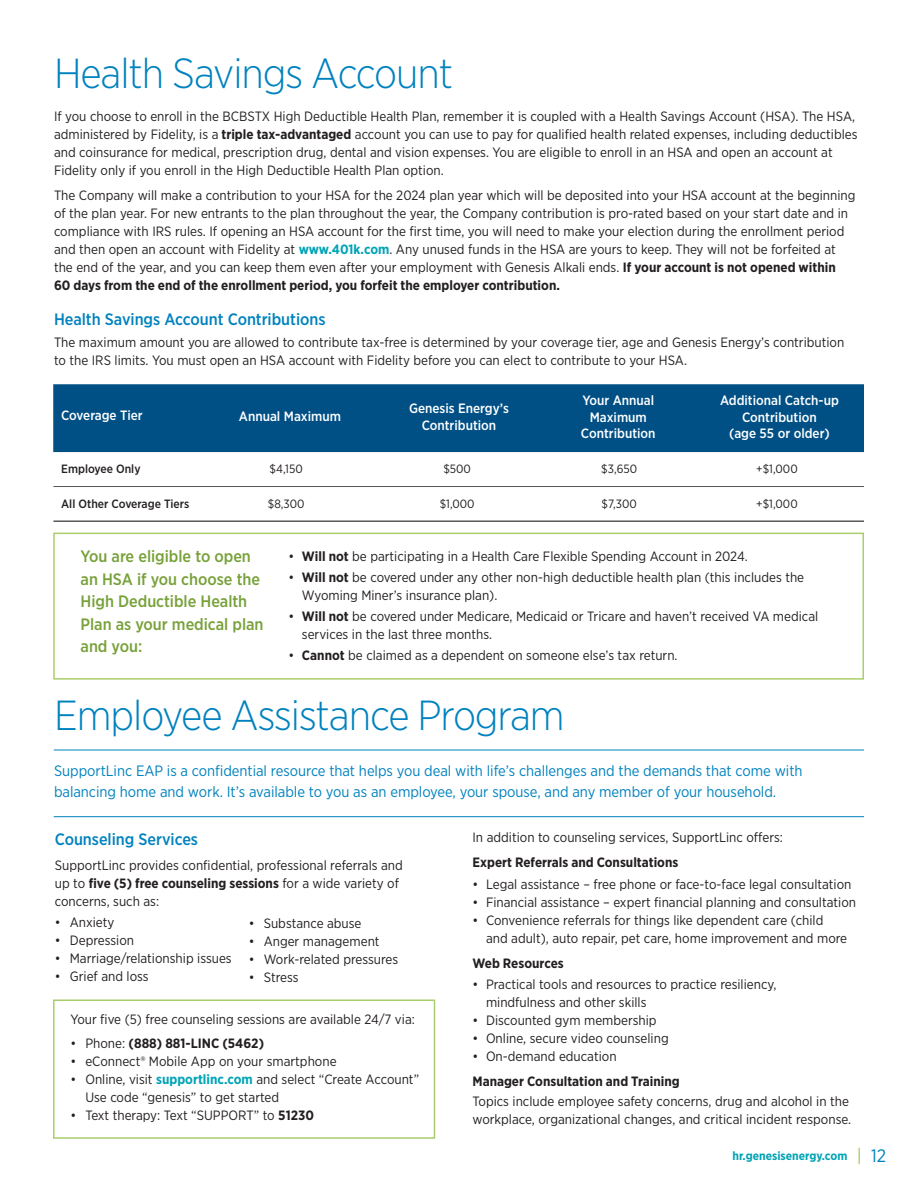
<style>
.page{position:relative;width:918px;height:1188px;background:#fff}
.page>*{position:absolute;margin:0;border:0;box-sizing:border-box;transform-origin:0 0}
.t1{font:300 42px "Gotham Narrow";letter-spacing:-.025em;color:#0082be}
.t2{font:500 16.5px/22.5px "Gotham Narrow";letter-spacing:-.005em;color:#77a139}
.t3{font:500 16.5px "Gotham Narrow";letter-spacing:-.005em;color:#0082be}
.t4{font:15px/21px "Gotham Narrow";letter-spacing:-.005em;color:#0082be}
.t5{font:13.5px/18px "Gotham Narrow";color:#231f20}
.t6{font:500 13.5px/16.5px "Gotham Narrow";color:#fff;text-align:center}
.t7{font:700 13.5px "Gotham Narrow";color:#231f20}
.t8{font:12px "Gotham Narrow";color:#231f20}
.t9{font:500 12px "Gotham Narrow";color:#231f20}
.t10{font:700 12px "Gotham Narrow";color:#00a4b5}
.s1{font-weight:700}
.s2{font-weight:700;color:#00a4b5}
.s3{font-weight:400}
.s4{font-weight:400;font-size:18px;color:#94c547}
.s5{font-weight:400;font-size:18px;color:#0082be}
</style>
<div class="page">
<div style="left:53px;top:533px;width:811px;height:147px;border:2px solid #a9ce6b"></div>
<div style="left:53px;top:384px;width:811px;height:68px;background:#005086"></div>
<hr style="left:53px;top:486px;width:811px;height:1px;background:#58595b">
<hr style="left:53px;top:520px;width:811px;height:2px;background:#58595b">
<hr style="left:54px;top:750px;width:810px;height:1px;background:#0082be">
<hr style="left:54px;top:816px;width:810px;height:1px;background:#0082be">
<div style="left:53px;top:1000px;width:382px;height:139px;border:2px solid #a9ce6b"></div>
<h1 class="t1" style="left:54px;top:47px;width:401px">Health Savings Account</h1>
<p class="t5" style="left:54px;top:107px;width:805px">If you choose to enroll in the BCBSTX High Deductible Health Plan, remember it is coupled with a Health Savings Account (HSA). The HSA, administered by Fidelity, is a <span class="s1">triple tax-advantaged</span> account you can use to pay for qualified health related expenses, including deductibles and coinsurance for medical, prescription drug, dental and vision expenses. You are eligible to enroll in an HSA and open an account at Fidelity only if you enroll in the High Deductible Health Plan option.</p>
<p class="t5" style="left:54px;top:186px;width:803px">The Company will make a contribution to your HSA for the 2024 plan year which will be deposited into your HSA account at the beginning of the plan year. For new entrants to the plan throughout the year, the Company contribution is pro-rated based on your start date and in compliance with IRS rules. If opening an HSA account for the first time, you will need to make your election during the enrollment period and then open an account with Fidelity at <span class="s2">www.401k.com</span>. Any unused funds in the HSA are yours to keep. They will not be forfeited at the end of the year, and you can keep them even after your employment with Genesis Alkali ends. <span class="s1">If your account is not opened within 60 days from the end of the enrollment period, you forfeit the employer contribution.</span></p>
<p class="t3" style="left:54px;top:308px;width:273px">Health Savings Account Contributions</p>
<p class="t5" style="left:54px;top:333px;width:792px">The maximum amount you are allowed to contribute tax-free is determined by your coverage tier, age and Genesis Energy’s contribution to the IRS limits. You must open an HSA account with Fidelity before you can elect to contribute to your HSA.</p>
<p class="t6" style="left:61px;top:407px;width:83px">Coverage Tier</p>
<p class="t6" style="left:409px;top:400px;width:101px">Genesis Energy’s<br>Contribution</p>
<p class="t6" style="left:581px;top:392px;width:76px">Your Annual<br>Maximum<br>Contribution</p>
<p class="t6" style="left:720px;top:392px;width:120px">Additional Catch-up<br>Contribution<br>(age 55 or older)</p>
<p class="t6" style="left:239px;top:408px;width:104px">Annual Maximum</p>
<p class="t9" style="left:61px;top:461px;width:81px">Employee Only</p>
<p class="t8" style="left:270px;top:462px;width:35px">$4,150</p>
<p class="t8" style="left:443px;top:462px;width:29px">$500</p>
<p class="t8" style="left:601px;top:462px;width:37px">$3,650</p>
<p class="t8" style="left:756px;top:462px;width:43px">+$1,000</p>
<p class="t9" style="left:61px;top:496px;width:130px">All Other Coverage Tiers</p>
<p class="t8" style="left:268px;top:496px;width:38px">$8,300</p>
<p class="t8" style="left:440px;top:496px;width:36px">$1,000</p>
<p class="t8" style="left:602px;top:496px;width:37px">$7,300</p>
<p class="t8" style="left:756px;top:496px;width:43px">+$1,000</p>
<p class="t2" style="left:81px;top:545px;width:184px">You are eligible to open an HSA if you choose the<br>High Deductible Health<br>Plan as your medical plan and you:</p>
<p class="t5" style="left:288px;top:547px;width:461px">• <span class="s1">Will not</span> be participating in a Health Care Flexible Spending Account in 2024.</p>
<p class="t5" style="left:302px;top:568px;width:504px;text-indent:-14px">• <span class="s1">Will not</span> be covered under any other non-high deductible health plan (this includes the<br>Wyoming Miner’s insurance plan).</p>
<p class="t5" style="left:302px;top:607px;width:518px;text-indent:-14px">• <span class="s1">Will not</span> be covered under Medicare, Medicaid or Tricare and haven’t received VA medical services in the last three months.</p>
<p class="t5" style="left:288px;top:646px;width:391px">• <span class="s1">Cannot</span> be claimed as a dependent on someone else’s tax return.</p>
<h1 class="t1" style="left:54px;top:689px;width:512px">Employee Assistance Program</h1>
<p class="t4" style="left:54px;top:760px;width:750px">SupportLinc EAP is a confidential resource that helps you deal with life’s challenges and the demands that come with balancing home and work. It’s available to you as an employee, your spouse, and any member of your household.</p>
<p class="t3" style="left:55px;top:828px;width:145px">Counseling Services</p>
<p class="t5" style="left:55px;top:856px;width:350px">SupportLinc provides confidential, professional referrals and up to <span class="s1">five (5) free counseling sessions</span> for a wide variety of concerns, such as:</p>
<p class="t5" style="left:55px;top:913px;width:61px">• Anxiety</p>
<p class="t5" style="left:55px;top:931px;width:81px">• Depression</p>
<p class="t5" style="left:55px;top:949px;width:178px">• Marriage/relationship issues</p>
<p class="t5" style="left:55px;top:967px;width:95px">• Grief and loss</p>
<p class="t5" style="left:249px;top:914px;width:114px">• Substance abuse</p>
<p class="t5" style="left:249px;top:932px;width:132px">• Anger management</p>
<p class="t5" style="left:249px;top:950px;width:151px">• Work-related pressures</p>
<p class="t5" style="left:249px;top:968px;width:51px">• Stress</p>
<p class="t5" style="left:70px;top:1010px;width:346px">Your five (5) free counseling sessions are available 24/7 via:</p>
<p class="t7" style="left:70px;top:1034px;width:195px"><span class="s3">• Phone:</span> (888) 881-LINC (5462)</p>
<p class="t5" style="left:70px;top:1052px;width:268px">• eConnect® Mobile App on your smartphone</p>
<p class="t5" style="left:85px;top:1070px;width:335px;text-indent:-15px">• Online, visit <span class="s2">supportlinc.com</span> and select “Create Account”<br>Use code “genesis” to get started</p>
<p class="t5" style="left:70px;top:1106px;width:245px">• Text therapy: Text “SUPPORT” to <span class="s1">51230</span></p>
<p class="t5" style="left:472px;top:828px;width:312px">In addition to counseling services, SupportLinc offers:</p>
<p class="t7" style="left:472px;top:854px;width:207px">Expert Referrals and Consultations</p>
<p class="t5" style="left:472px;top:875px;width:380px">• Legal assistance – free phone or face-to-face legal consultation</p>
<p class="t5" style="left:472px;top:893px;width:385px">• Financial assistance – expert financial planning and consultation</p>
<p class="t5" style="left:486px;top:911px;width:363px;text-indent:-14px">• Convenience referrals for things like dependent care (child and adult), auto repair, pet care, home improvement and more</p>
<p class="t7" style="left:472px;top:955px;width:93px">Web Resources</p>
<p class="t5" style="left:486px;top:975px;width:292px;text-indent:-14px">• Practical tools and resources to practice resiliency, mindfulness and other skills</p>
<p class="t5" style="left:472px;top:1011px;width:186px">• Discounted gym membership</p>
<p class="t5" style="left:472px;top:1029px;width:198px">• Online, secure video counseling</p>
<p class="t5" style="left:472px;top:1047px;width:146px">• On-demand education</p>
<p class="t7" style="left:472px;top:1073px;width:209px">Manager Consultation and Training</p>
<p class="t5" style="left:472px;top:1092px;width:380px">Topics include employee safety concerns, drug and alcohol in the workplace, organizational changes, and critical incident response.</p>
<p class="t10" style="left:733px;top:1148px;width:155px">hr.genesisenergy.com <span class="s4">|</span> <span class="s5">12</span></p>
</div>
